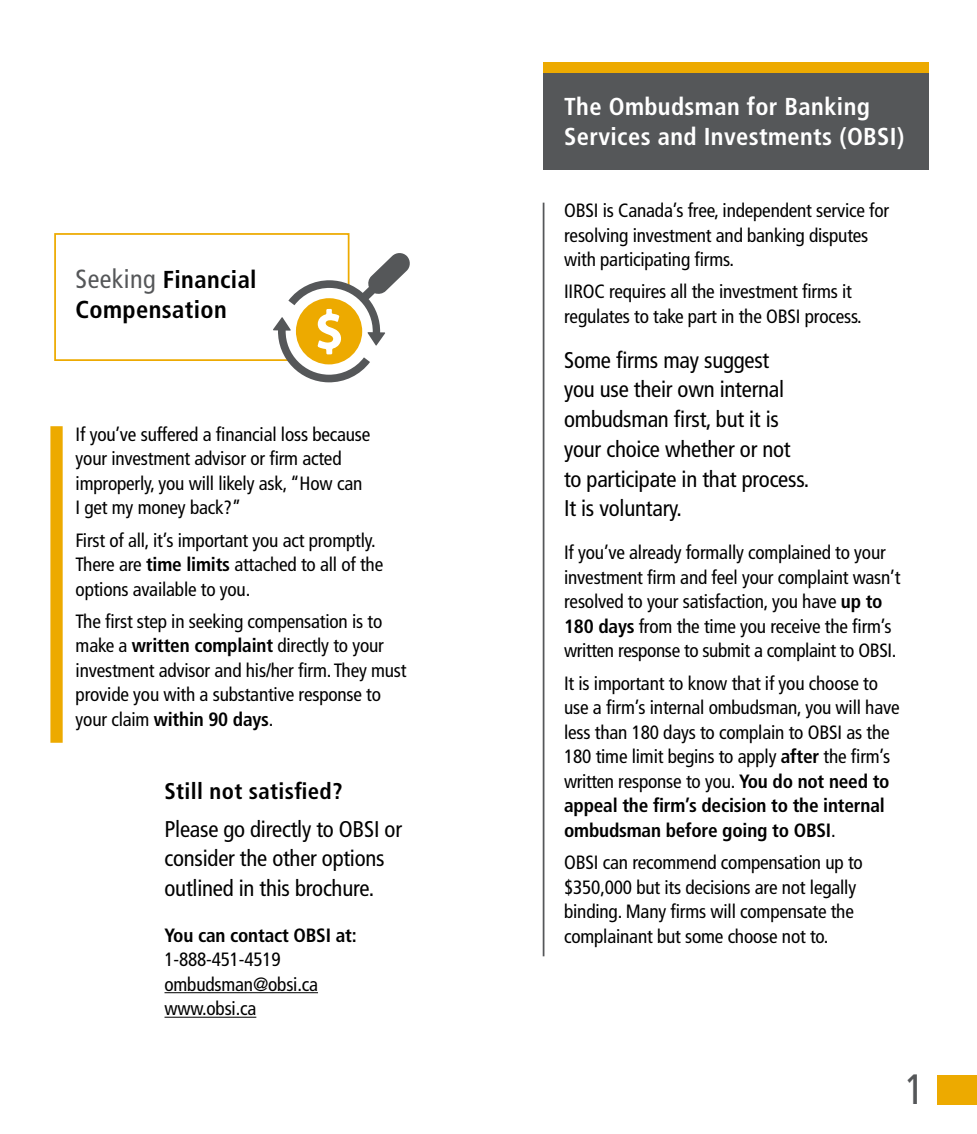
<style>
.page{position:relative;width:977px;height:1134px;background:#fff}
.page>*{position:absolute;margin:0;border:0;box-sizing:border-box;transform-origin:0 0}
.t1{font:condensed 42.35px "Frutiger";color:#555759}
.t2{font:700 condensed 24.5px/29.8px "Frutiger";letter-spacing:.015em;color:#fff}
.t3{font:700 condensed 24.5px/29.8px "Frutiger";letter-spacing:.015em;color:#000}
.t4{font:condensed 22.75px/29.8px "Frutiger";letter-spacing:-.01em;color:#000}
.t5{font:700 condensed 22.75px "Frutiger";letter-spacing:.015em;color:#000}
.t6{font:condensed 19.25px/24.5px "Frutiger";letter-spacing:-.01em;color:#000}
.t7{font:700 condensed 19.25px "Frutiger";letter-spacing:-.01em;color:#000}
.s1{font-weight:400;font-size:26.25px;color:#555759}
.s2{font-weight:700}
</style>
<div class="page">
<div style="left:937px;top:1075px;width:39px;height:29px;background:#edaa00"></div>
<div style="left:54px;top:233px;width:295px;height:128px;background:#fff;border:2px solid #edaa00"></div>
<div style="left:50px;top:426px;width:13px;height:317px;background:#edaa00"></div>
<div style="left:542px;top:69px;width:386px;height:101px;background:#555759"></div>
<div style="left:542px;top:62px;width:386px;height:11px;background:#edaa00"></div>
<hr style="left:542px;top:203px;width:2px;height:753px;background:#555759">
<svg style="left:273px;top:253px;width:137px;height:129px"></svg>
<hr style="left:164px;top:992px;width:154px;height:1px;background:#000">
<hr style="left:164px;top:1017px;width:92px;height:1px;background:#000">
<p class="t3" style="left:76px;top:265px;width:182px"><span class="s1">Seeking</span> Financial<br>Compensation</p>
<p class="t6" style="left:76px;top:422px;width:296px">If you’ve suffered a financial loss because your investment advisor or firm acted improperly, you will likely ask, “How can I get my money back?”</p>
<p class="t6" style="left:76px;top:528px;width:309px">First of all, it’s important you act promptly.<br>There are <span class="s2">time limits</span> attached to all of the options available to you.</p>
<p class="t6" style="left:76px;top:609px;width:332px">The first step in seeking compensation is to make a <span class="s2">written complaint</span> directly to your investment advisor and his/her firm. They must provide you with a substantive response to your claim <span class="s2">within 90 days</span>.</p>
<p class="t5" style="left:164px;top:778px;width:180px">Still not satisfied?</p>
<p class="t4" style="left:164px;top:814px;width:239px">Please go directly to OBSI or consider the other options outlined in this brochure.</p>
<p class="t2" style="left:564px;top:92px;width:342px">The Ombudsman for Banking<br>Services and Investments (OBSI)</p>
<p class="t6" style="left:564px;top:198px;width:326px">OBSI is Canada’s free, independent service for resolving investment and banking disputes with participating firms.</p>
<p class="t6" style="left:564px;top:280px;width:299px">IIROC requires all the investment firms it regulates to take part in the OBSI process.</p>
<p class="t4" style="left:564px;top:345px;width:246px">Some firms may suggest<br>you use their own internal ombudsman first, but it is your choice whether or not to participate in that process.<br>It is voluntary.</p>
<p class="t6" style="left:564px;top:540px;width:338px">If you’ve already formally complained to your investment firm and feel your complaint wasn’t resolved to your satisfaction, you have <span class="s2">up to 180 days</span> from the time you receive the firm’s written response to submit a complaint to OBSI.</p>
<p class="t6" style="left:564px;top:671px;width:337px">It is important to know that if you choose to use a firm’s internal ombudsman, you will have less than 180 days to complain to OBSI as the 180 time limit begins to apply <span class="s2">after</span> the firm’s written response to you. <span class="s2">You do not need to appeal the firm’s decision to the internal ombudsman before going to OBSI</span>.</p>
<p class="t6" style="left:564px;top:850px;width:300px">OBSI can recommend compensation up to $350,000 but its decisions are not legally binding. Many firms will compensate the</p>
<p class="t7" style="left:164px;top:924px;width:194px">You can contact OBSI at:</p>
<p class="t6" style="left:564px;top:924px;width:266px">complainant but some choose not to.</p>
<p class="t6" style="left:164px;top:948px;width:155px">1-888-451-4519 ombudsman@obsi.ca www.obsi.ca</p>
<h1 class="t1" style="left:904px;top:1065px;width:22px">1</h1>
</div>
